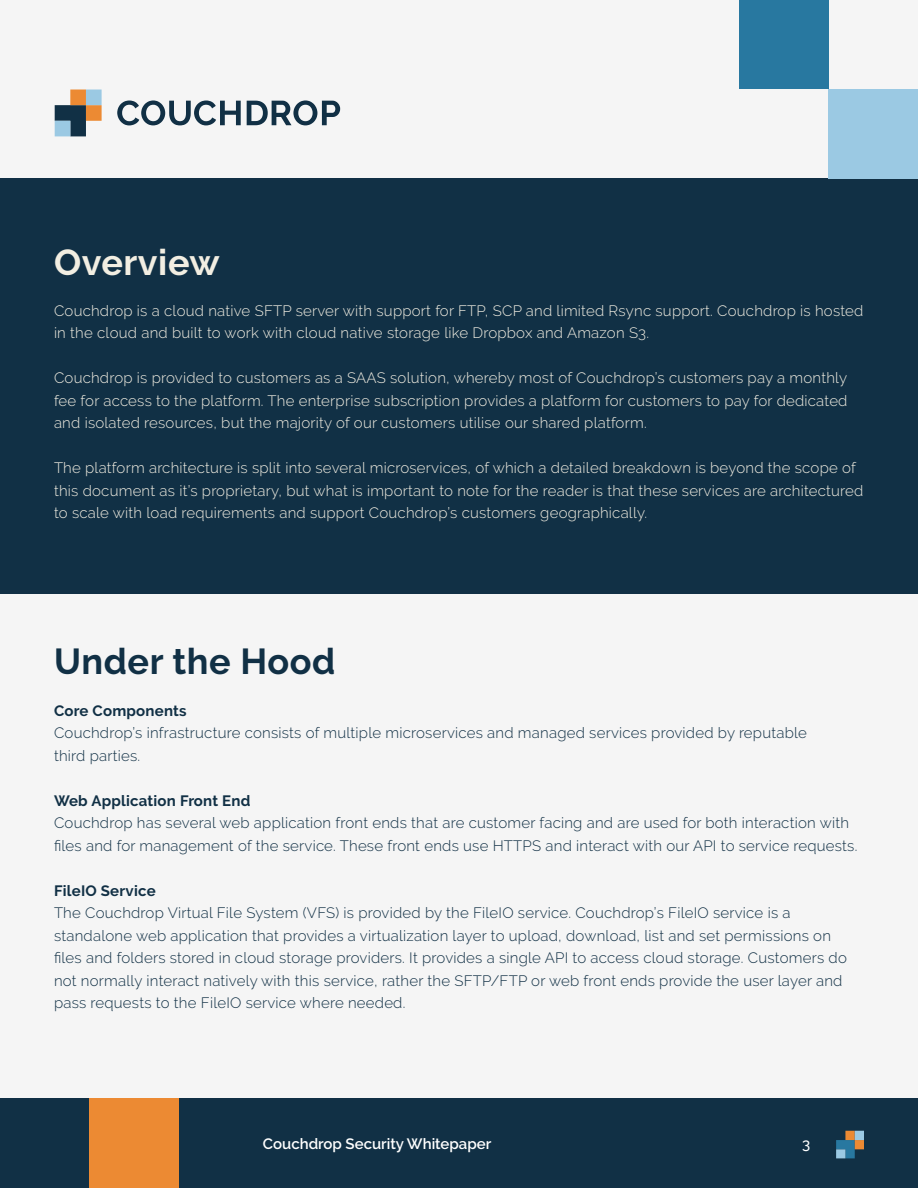
<style>
.page{position:relative;width:918px;height:1188px;background:#f5f5f5}
.page>*{position:absolute;margin:0;border:0;box-sizing:border-box;transform-origin:0 0}
.t1{font:700 36px "Raleway";letter-spacing:.015em;color:#113045}
.t2{font:700 36px "Raleway";letter-spacing:.015em;color:#f2eee2}
.t3{font:300 15px/22.5px "Raleway";letter-spacing:.015em;color:#113045}
.t4{font:300 15px/22.5px "Raleway";letter-spacing:.015em;color:#f2eee2}
.t5{font:700 15px "Raleway";letter-spacing:.015em;color:#113045}
.t6{font:600 15px "Raleway";color:#fff}
.t7{font:500 15px "Raleway";color:#fff}
</style>
<div class="page">
<div style="left:0;top:1098px;width:918px;height:90px;background:#113045"></div>
<div style="left:89px;top:1098px;width:89px;height:90px;background:#ec8a33"></div>
<svg style="left:836px;top:1131px;width:28px;height:27px"></svg>
<div style="left:0;top:179px;width:918px;height:415px;background:#113045"></div>
<svg style="left:117px;top:100px;width:124px;height:25px"></svg>
<svg style="left:247px;top:100px;width:93px;height:25px"></svg>
<svg style="left:55px;top:90px;width:47px;height:46px"></svg>
<div style="left:829px;top:89px;width:89px;height:90px;background:#9bc9e3"></div>
<div style="left:739px;top:0;width:90px;height:89px;background:#2878a0"></div>
<h1 class="t2" style="left:54px;top:242px;width:167px">Overview</h1>
<p class="t4" style="left:54px;top:299px;width:811px">Couchdrop is a cloud native SFTP server with support for FTP, SCP and limited Rsync support. Couchdrop is hosted in the cloud and built to work with cloud native storage like Dropbox and Amazon S3.</p>
<p class="t4" style="left:54px;top:367px;width:795px;text-align:justify">Couchdrop is provided to customers as a SAAS solution, whereby most of Couchdrop’s customers pay a monthly fee for access to the platform. The enterprise subscription provides a platform for customers to pay for dedicated and isolated resources, but the majority of our customers utilise our shared platform.</p>
<p class="t4" style="left:54px;top:457px;width:811px">The platform architecture is split into several microservices, of which a detailed breakdown is beyond the scope of this document as it’s proprietary, but what is important to note for the reader is that these services are architectured to scale with load requirements and support Couchdrop’s customers geographically.</p>
<h1 class="t1" style="left:54px;top:641px;width:283px">Under the Hood</h1>
<p class="t5" style="left:54px;top:702px;width:134px">Core Components</p>
<p class="t3" style="left:54px;top:722px;width:754px">Couchdrop’s infrastructure consists of multiple microservices and managed services provided by reputable third parties.</p>
<p class="t5" style="left:54px;top:792px;width:198px">Web Application Front End</p>
<p class="t3" style="left:54px;top:812px;width:805px">Couchdrop has several web application front ends that are customer facing and are used for both interaction with files and for management of the service. These front ends use HTTPS and interact with our API to service requests.</p>
<p class="t5" style="left:54px;top:882px;width:103px">FileIO Service</p>
<p class="t3" style="left:54px;top:902px;width:794px">The Couchdrop Virtual File System (VFS) is provided by the FileIO service. Couchdrop’s FileIO service is a standalone web application that provides a virtualization layer to upload, download, list and set permissions on files and folders stored in cloud storage providers. It provides a single API to access cloud storage. Customers do not normally interact natively with this service, rather the SFTP/FTP or web front ends provide the user layer and pass requests to the FileIO service where needed.</p>
<p class="t6" style="left:263px;top:1135px;width:230px">Couchdrop Security Whitepaper</p>
<p class="t7" style="left:802px;top:1135px;width:10px">3</p>
</div>
